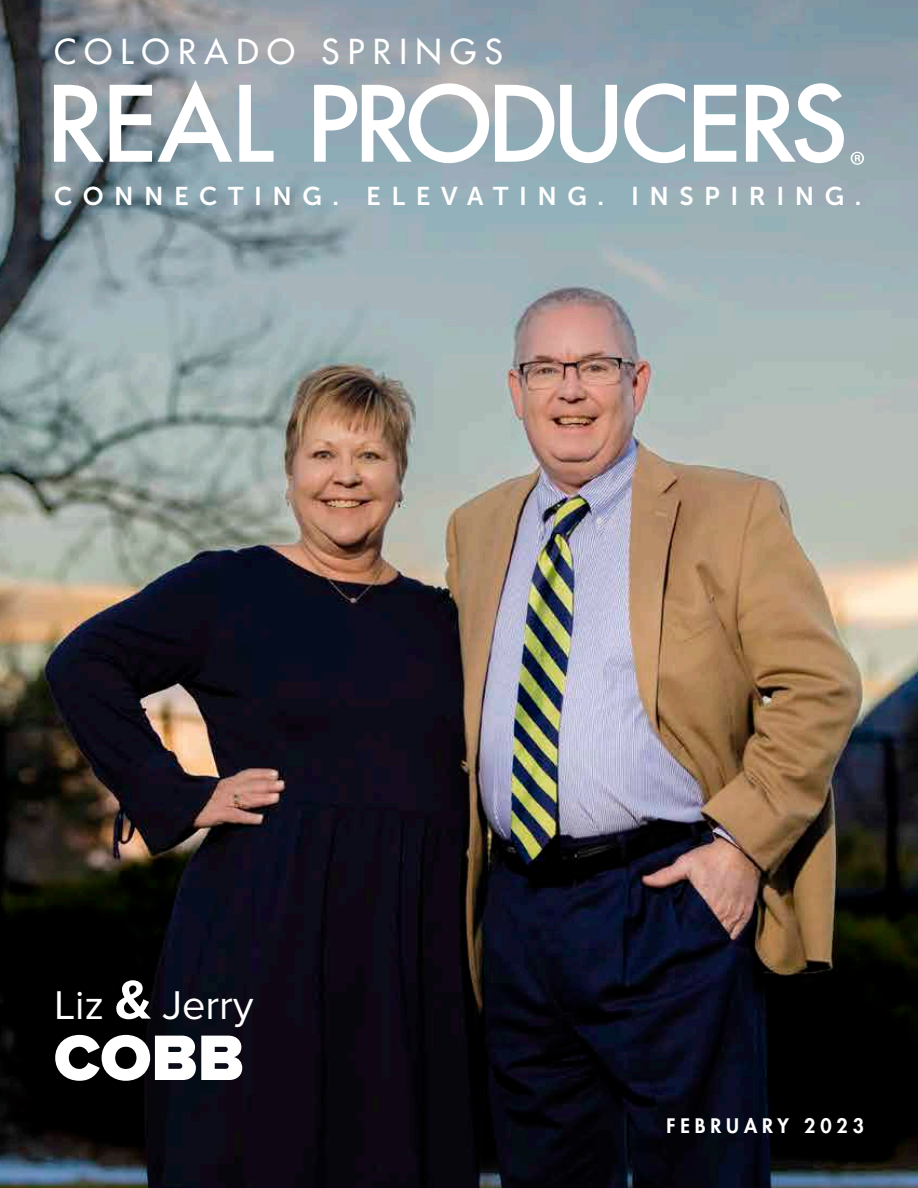
<style>
.page{position:relative;width:918px;height:1188px;background:#fff}
.page>*{position:absolute;margin:0;border:0;box-sizing:border-box;transform-origin:0 0}
.t1{font:900 66.6px "Proxima Nova";color:#fff}
.t2{font:41.7px "Proxima Nova";color:#fff}
.t3{font:500 33.45px "Futura Std";letter-spacing:.25em;color:#fff}
.t4{font:25.65px "Museo Sans 700";letter-spacing:.41em;color:#fff}
.t5{font:800 19.5px "Futura Std";letter-spacing:.25em;color:#fff}
.s1{font-weight:700;font-size:56.55px}
</style>
<div class="page">
<img style="left:0;top:0;width:918px;height:1188px">
<svg style="left:54px;top:85px;width:50px;height:77px"></svg>
<svg style="left:110px;top:80px;width:122px;height:82px"></svg>
<svg style="left:239px;top:85px;width:35px;height:77px"></svg>
<svg style="left:314px;top:83px;width:175px;height:80px"></svg>
<svg style="left:495px;top:85px;width:59px;height:77px"></svg>
<svg style="left:560px;top:85px;width:57px;height:78px"></svg>
<svg style="left:624px;top:83px;width:61px;height:80px"></svg>
<svg style="left:694px;top:85px;width:42px;height:77px"></svg>
<svg style="left:746px;top:83px;width:98px;height:80px"></svg>
<svg style="left:851px;top:152px;width:13px;height:13px"></svg>
<h3 class="t3" style="left:54px;top:30px;width:450px">COLORADO SPRINGS</h3>
<p class="t4" style="left:54px;top:182px;width:809px">CONNECTING. ELEVATING. INSPIRING.</p>
<h2 class="t2" style="left:54px;top:981px;width:201px">Liz <span class="s1">&amp;</span> Jerry</h2>
<h1 class="t1" style="left:54px;top:1027px;width:192px">COBB</h1>
<p class="t5" style="left:667px;top:1114px;width:199px">FEBRUARY 2023</p>
</div>
